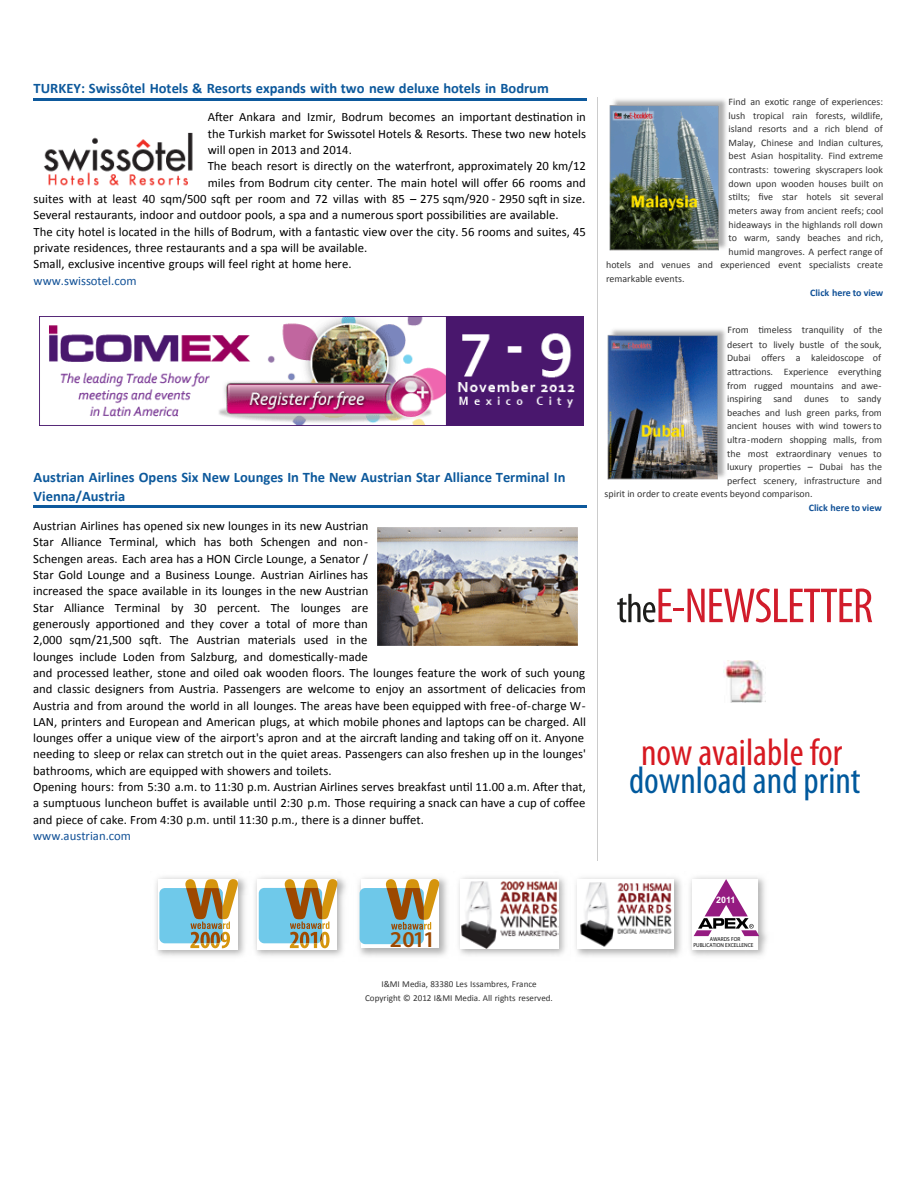
<style>
.page{position:relative;width:918px;height:1188px;background:#fff}
.page>*{position:absolute;margin:0;border:0;box-sizing:border-box;transform-origin:0 0}
.t1{font:condensed 38.25px "Myriad Pro";color:#00599d}
.t2{font:condensed 38.25px "Myriad Pro";color:#d71921}
.t3{font:600 22.65px "Myriad Pro";color:#9c4800}
.t4{font:700 14.55px/18.1px "Calibri";color:#0d599c}
.t5{font:12.75px/16.4px "Calibri";color:#000}
.t6{font:12.75px "Calibri";color:#115197}
.t7{font:10.05px "Calibri";color:#333}
.t8{font:700 10.05px "Calibri";color:#115197}
.t9{font:9px/13.6px "Calibri";color:#333;text-align:center}
.t10{font:700 8.85px "Arial";color:#fff}
.t11{font:5.7px/6px "Courier";color:#000;text-align:center;scale:.94 1}
</style>
<div class="page">
<hr style="left:597px;top:98px;width:1px;height:763px;background:#ccc">
<img style="left:377px;top:527px;width:201px;height:119px">
<img style="left:607px;top:329px;width:119px;height:151px">
<hr style="left:34px;top:505px;width:553px;height:3px;background:#0d599c">
<img style="left:609px;top:99px;width:118px;height:152px">
<img style="left:39px;top:317px;width:544px;height:109px">
<hr style="left:34px;top:98px;width:553px;height:2px;background:#0d599c">
<img style="left:44px;top:132px;width:149px;height:54px">
<img style="left:156px;top:877px;width:291px;height:79px">
<svg style="left:158px;top:879px;width:80px;height:71px"></svg>
<svg style="left:159px;top:879px;width:79px;height:69px"></svg>
<img style="left:459px;top:876px;width:106px;height:79px">
<img style="left:461px;top:879px;width:97px;height:69px">
<svg style="left:257px;top:879px;width:80px;height:71px"></svg>
<svg style="left:259px;top:879px;width:78px;height:69px"></svg>
<div style="left:361px;top:879px;width:78px;height:69px;background:#fff"></div>
<svg style="left:360px;top:879px;width:79px;height:67px"></svg>
<img style="left:576px;top:877px;width:191px;height:80px">
<img style="left:577px;top:879px;width:96px;height:69px">
<div style="left:692px;top:879px;width:66px;height:71px;background:#fff"></div>
<svg style="left:694px;top:879px;width:65px;height:57px"></svg>
<img style="left:724px;top:661px;width:42px;height:42px">
<svg style="left:617px;top:588px;width:255px;height:34px"></svg>
<p class="t4" style="left:34px;top:79px;width:517px">TURKEY: Swissôtel Hotels &amp; Resorts expands with two new deluxe hotels in Bodrum</p>
<p class="t5" style="left:208px;top:109px;width:380px">After Ankara and Izmir, Bodrum becomes an important destination in</p>
<p class="t5" style="left:208px;top:125px;width:380px">the Turkish market for Swissotel Hotels &amp; Resorts. These two new hotels</p>
<p class="t5" style="left:208px;top:142px;width:146px">will open in 2013 and 2014.</p>
<p class="t5" style="left:208px;top:158px;width:380px">The beach resort is directly on the waterfront, approximately 20 km/12</p>
<p class="t5" style="left:208px;top:174px;width:380px">miles from Bodrum city center. The main hotel will offer 66 rooms and</p>
<p class="t5" style="left:34px;top:191px;width:553px">suites with at least 40 sqm/500 sqft per room and 72 villas with 85 – 275 sqm/920 - 2950 sqft in size.</p>
<p class="t5" style="left:34px;top:207px;width:527px">Several restaurants, indoor and outdoor pools, a spa and a numerous sport possibilities are available.</p>
<p class="t5" style="left:34px;top:223px;width:554px">The city hotel is located in the hills of Bodrum, with a fantastic view over the city. 56 rooms and suites, 45</p>
<p class="t5" style="left:34px;top:240px;width:335px">private residences, three restaurants and a spa will be available.</p>
<p class="t5" style="left:34px;top:256px;width:320px">Small, exclusive incentive groups will feel right at home here.</p>
<p class="t6" style="left:34px;top:272px;width:104px">www.swissotel.com</p>
<p class="t4" style="left:34px;top:468px;width:533px">Austrian Airlines Opens Six New Lounges In The New Austrian Star Alliance Terminal In<br>Vienna/Austria</p>
<p class="t5" style="left:33px;top:517px;width:554px">Austrian Airlines has opened six new lounges in its new Austrian<br>Star Alliance Terminal, which has both Schengen and non-<br>Schengen areas. Each area has a HON Circle Lounge, a Senator /<br>Star Gold Lounge and a Business Lounge. Austrian Airlines has<br>increased the space available in its lounges in the new Austrian<br>Star Alliance Terminal by 30 percent. The lounges are<br>generously apportioned and they cover a total of more than<br>2,000 sqm/21,500 sqft. The Austrian materials used in the<br>lounges include Loden from Salzburg, and domestically-made<br>and processed leather, stone and oiled oak wooden floors. The lounges feature the work of such young and classic designers from Austria. Passengers are welcome to enjoy an assortment of delicacies from Austria and from around the world in all lounges. The areas have been equipped with free-of-charge W-LAN, printers and European and American plugs, at which mobile phones and laptops can be charged. All lounges offer a unique view of the airport's apron and at the aircraft landing and taking off on it. Anyone needing to sleep or relax can stretch out in the quiet areas. Passengers can also freshen up in the lounges' bathrooms, which are equipped with showers and toilets.<br>Opening hours: from 5:30 a.m. to 11:30 p.m. Austrian Airlines serves breakfast until 11.00 a.m. After that, a sumptuous luncheon buffet is available until 2:30 p.m. Those requiring a snack can have a cup of coffee and piece of cake. From 4:30 p.m. until 11:30 p.m., there is a dinner buffet.</p>
<p class="t6" style="left:33px;top:828px;width:99px">www.austrian.com</p>
<p class="t7" style="left:729px;top:95px;width:156px">Find an exotic range of experiences:</p>
<p class="t7" style="left:729px;top:109px;width:156px">lush tropical rain forests, wildlife,</p>
<p class="t7" style="left:729px;top:123px;width:156px">island resorts and a rich blend of</p>
<p class="t7" style="left:729px;top:136px;width:156px">Malay, Chinese and Indian cultures,</p>
<p class="t7" style="left:729px;top:150px;width:156px">best Asian hospitality. Find extreme</p>
<p class="t7" style="left:729px;top:163px;width:156px">contrasts: towering skyscrapers look</p>
<p class="t7" style="left:729px;top:177px;width:156px">down upon wooden houses built on</p>
<p class="t7" style="left:729px;top:191px;width:156px">stilts; five star hotels sit several</p>
<p class="t7" style="left:729px;top:204px;width:156px">meters away from ancient reefs; cool</p>
<p class="t7" style="left:729px;top:218px;width:156px">hideaways in the highlands roll down</p>
<p class="t7" style="left:729px;top:231px;width:156px">to warm, sandy beaches and rich,</p>
<p class="t7" style="left:729px;top:245px;width:156px">humid mangroves. A perfect range of</p>
<p class="t7" style="left:606px;top:259px;width:278px">hotels and venues and experienced event specialists create</p>
<p class="t7" style="left:606px;top:272px;width:80px">remarkable events.</p>
<p class="t8" style="left:810px;top:286px;width:75px">Click here to view</p>
<p class="t7" style="left:728px;top:323px;width:156px">From timeless tranquility of the</p>
<p class="t7" style="left:727px;top:338px;width:156px">desert to lively bustle of the souk,</p>
<p class="t7" style="left:727px;top:352px;width:156px">Dubai offers a kaleidoscope of</p>
<p class="t7" style="left:727px;top:365px;width:156px">attractions. Experience everything</p>
<p class="t7" style="left:727px;top:379px;width:156px">from rugged mountains and awe-</p>
<p class="t7" style="left:727px;top:392px;width:156px">inspiring sand dunes to sandy</p>
<p class="t7" style="left:727px;top:406px;width:156px">beaches and lush green parks, from</p>
<p class="t7" style="left:727px;top:420px;width:156px">ancient houses with wind towers to</p>
<p class="t7" style="left:727px;top:433px;width:156px">ultra-modern shopping malls, from</p>
<p class="t7" style="left:727px;top:447px;width:156px">the most extraordinary venues to</p>
<p class="t7" style="left:727px;top:461px;width:156px">luxury properties – Dubai has the</p>
<p class="t7" style="left:727px;top:474px;width:156px">perfect scenery, infrastructure and</p>
<p class="t7" style="left:605px;top:488px;width:209px">spirit in order to create events beyond comparison.</p>
<p class="t8" style="left:809px;top:501px;width:75px">Click here to view</p>
<h1 class="t2" style="left:641px;top:730px;width:203px">now available for</h1>
<h1 class="t1" style="left:629px;top:758px;width:233px">download and print</h1>
<p class="t10" style="left:716px;top:894px;width:21px">2011</p>
<h2 class="t3" style="left:390px;top:925px;width:47px">2011</h2>
<p class="t11" style="left:693px;top:936px;width:65px">AWARDS FOR<br>PUBLICATION EXCELLENCE</p>
<p class="t9" style="left:365px;top:978px;width:189px">I&amp;MI Media, 83380 Les Issambres, France<br>Copyright © 2012 I&amp;MI Media. All rights reserved.</p>
</div>
